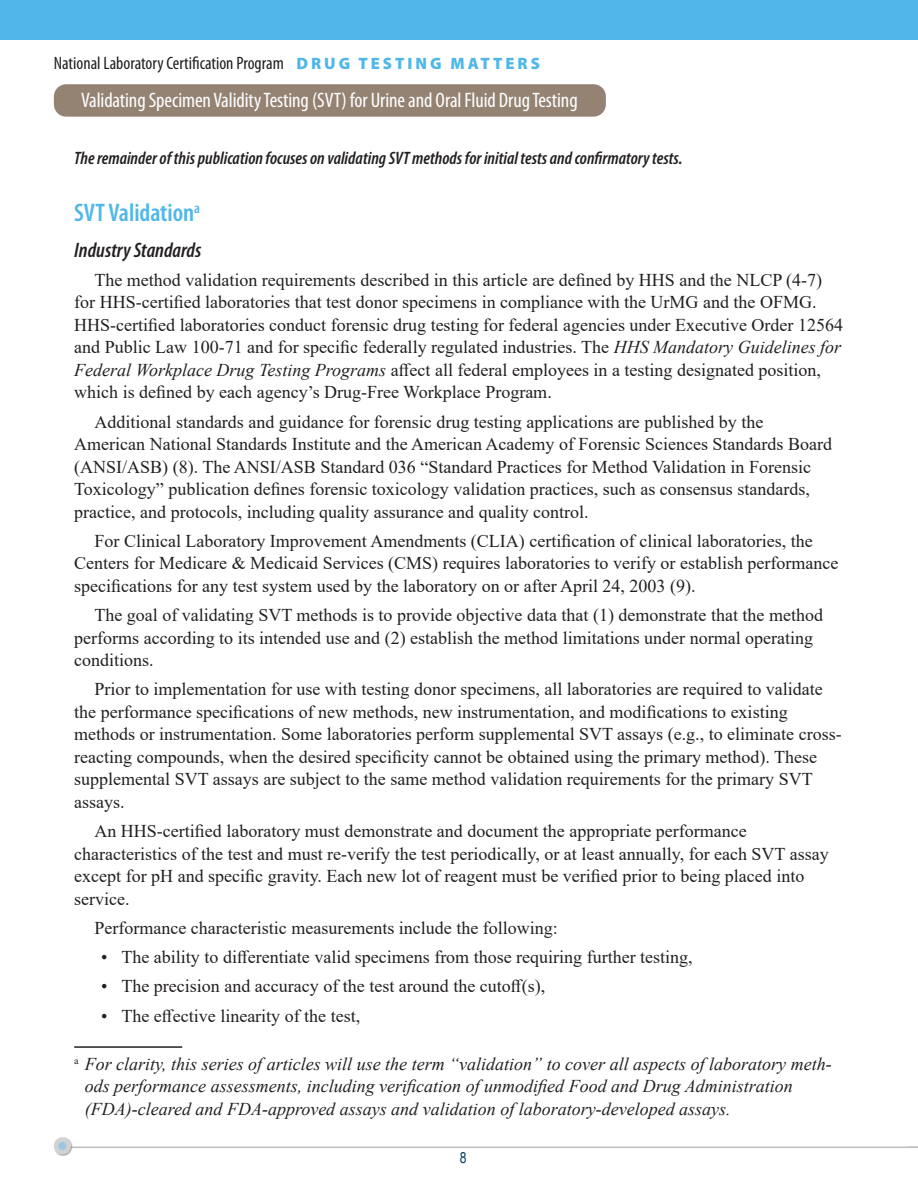
<style>
.page{position:relative;width:918px;height:1188px;background:#fff}
.page>*{position:absolute;margin:0;border:0;box-sizing:border-box;transform-origin:0 0}
.subhead_1{font:600 condensed 25.5px "Myriad Pro";color:#50b7e8}
.t1{font:condensed 21px "Myriad Pro";letter-spacing:-.005em;color:#fff}
.Bodytext{font:italic 600 condensed 21px "Myriad Pro";color:#231f20}
.Bodytext-2{font:18px/22.5px "Times New Roman";color:#231f20}
.t2{font:italic 18px/22.5px "Times New Roman";color:#231f20}
.subhead_2{font:italic 600 condensed 18px "Myriad Pro";color:#231f20}
.t3{font:condensed 18px "Myriad Pro";color:#231f20}
.t4{font:15px "Arial Narrow";color:#003e5e}
.s1{font-weight:900;font-stretch:normal;font-size:16.5px;color:#50b7e8}
.s2{font-style:italic}
</style>
<div class="page">
<hr style="left:68px;top:1147px;width:850px;height:1px;background:#bcbdc0">
<div style="left:54px;top:1138px;width:19px;height:18px;background:#231f20;opacity:.35"></div>
<div style="left:56px;top:1140px;width:13px;height:12px;background:#9dc6e5;border-radius:50%"></div>
<div style="left:54px;top:1137px;width:17px;height:17px;border:4px solid #d1d2d4;border-radius:50%"></div>
<div style="left:0;top:0;width:918px;height:40px;background:#50b7e8"></div>
<div style="left:54px;top:84px;width:552px;height:33px;background:#948373;border-radius:12px"></div>
<hr style="left:74px;top:1046px;width:108px;height:2px;background:#231f20">
<p class="t3" style="left:54px;top:54px;width:488px">National Laboratory Certification Program <span class="s1">D R U G T E S T I N G M AT T E R S</span></p>
<p class="t1" style="left:81px;top:89px;width:498px">Validating Specimen Validity Testing (SVT) for Urine and Oral Fluid Drug Testing</p>
<p class="subhead_2" style="left:74px;top:149px;width:610px">The remainder of this publication focuses on validating SVT methods for initial tests and confirmatory tests.</p>
<p class="subhead_1" style="left:74px;top:199px;width:127px">SVT Validation<sup>a</sup></p>
<p class="Bodytext" style="left:74px;top:238px;width:129px">Industry Standards</p>
<p class="Bodytext-2" style="left:74px;top:268px;width:770px;text-indent:20px">The method validation requirements described in this article are defined by HHS and the NLCP (4-7) for HHS-certified laboratories that test donor specimens in compliance with the UrMG and the OFMG.<br>HHS-certified laboratories conduct forensic drug testing for federal agencies under Executive Order 12564 and Public Law 100-71 and for specific federally regulated industries. The <span class="s2">HHS Mandatory Guidelines for Federal Workplace Drug Testing Programs</span> affect all federal employees in a testing designated position, which is defined by each agency’s Drug-Free Workplace Program.</p>
<p class="Bodytext-2" style="left:74px;top:410px;width:759px;text-indent:20px">Additional standards and guidance for forensic drug testing applications are published by the American National Standards Institute and the American Academy of Forensic Sciences Standards Board (ANSI/ASB) (8). The ANSI/ASB Standard 036 “Standard Practices for Method Validation in Forensic Toxicology” publication defines forensic toxicology validation practices, such as consensus standards, practice, and protocols, including quality assurance and quality control.</p>
<p class="Bodytext-2" style="left:74px;top:529px;width:766px;text-indent:20px">For Clinical Laboratory Improvement Amendments (CLIA) certification of clinical laboratories, the<br>Centers for Medicare &amp; Medicaid Services (CMS) requires laboratories to verify or establish performance specifications for any test system used by the laboratory on or after April 24, 2003 (9).</p>
<p class="Bodytext-2" style="left:74px;top:603px;width:750px;text-indent:20px">The goal of validating SVT methods is to provide objective data that (1) demonstrate that the method performs according to its intended use and (2) establish the method limitations under normal operating conditions.</p>
<p class="Bodytext-2" style="left:74px;top:677px;width:769px;text-indent:20px">Prior to implementation for use with testing donor specimens, all laboratories are required to validate the performance specifications of new methods, new instrumentation, and modifications to existing methods or instrumentation. Some laboratories perform supplemental SVT assays (e.g., to eliminate cross&shy;reacting compounds, when the desired specificity cannot be obtained using the primary method). These supplemental SVT assays are subject to the same method validation requirements for the primary SVT assays.</p>
<p class="Bodytext-2" style="left:74px;top:819px;width:756px;text-indent:20px">An HHS-certified laboratory must demonstrate and document the appropriate performance characteristics of the test and must re-verify the test periodically, or at least annually, for each SVT assay except for pH and specific gravity. Each new lot of reagent must be verified prior to being placed into service.</p>
<p class="Bodytext-2" style="left:94px;top:916px;width:465px">Performance characteristic measurements include the following:</p>
<p class="Bodytext-2" style="left:101px;top:945px;width:593px">• The ability to differentiate valid specimens from those requiring further testing,</p>
<p class="Bodytext-2" style="left:101px;top:974px;width:446px">• The precision and accuracy of the test around the cutoff(s),</p>
<p class="Bodytext-2" style="left:101px;top:1004px;width:261px">• The effective linearity of the test,</p>
<p class="t2" style="left:85px;top:1052px;width:748px;text-indent:-10px"><sup>a</sup> For clarity, this series of articles will use the term “validation” to cover all aspects of laboratory meth&shy;ods performance assessments, including verification of unmodified Food and Drug Administration (FDA)-cleared and FDA-approved assays and validation of laboratory-developed assays.</p>
<p class="t4" style="left:460px;top:1147px;width:8px">8</p>
</div>
